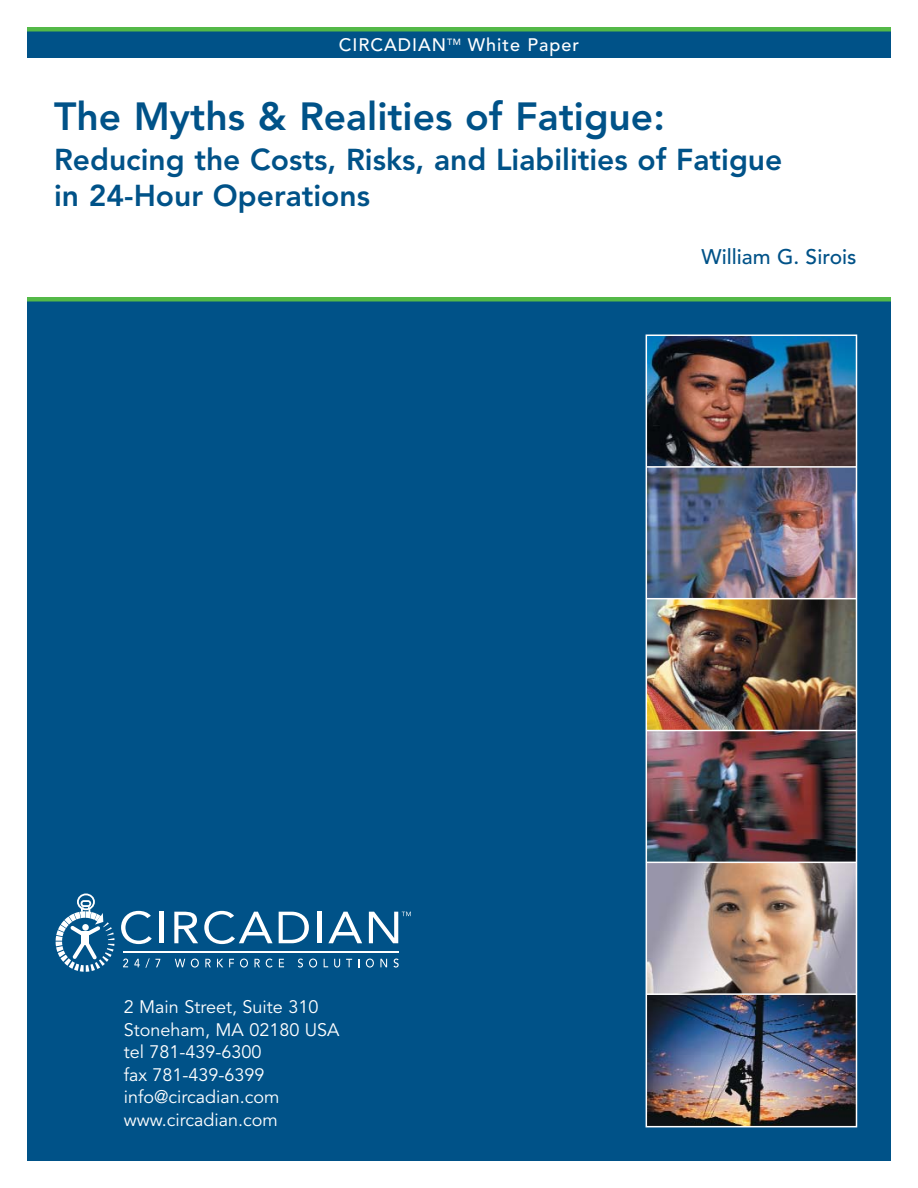
<style>
.page{position:relative;width:918px;height:1188px;background:#fff}
.page>*{position:absolute;margin:0;border:0;box-sizing:border-box;transform-origin:0 0}
.t1{font:800 39px "Avenir";color:#005288}
.t2{font:800 30px/36px "Avenir";color:#005288}
.t3{font:500 21px "Avenir";color:#005288}
.t4{font:18px/22.5px "Avenir";color:#fff}
.t5{font:500 18px "Avenir";letter-spacing:.055em;color:#fff}
</style>
<div class="page">
<div style="left:27px;top:299px;width:864px;height:862px;background:#005288"></div>
<div style="left:27px;top:297px;width:864px;height:5px;background:#54b948"></div>
<img style="left:649px;top:337px;width:205px;height:787px">
<hr style="left:646px;top:862px;width:210px;height:1px;background:#fff">
<hr style="left:646px;top:730px;width:210px;height:1px;background:#fff">
<hr style="left:646px;top:598px;width:210px;height:1px;background:#fff">
<hr style="left:646px;top:466px;width:210px;height:2px;background:#fff">
<hr style="left:646px;top:993px;width:210px;height:2px;background:#fff">
<svg style="left:121px;top:911px;width:31px;height:33px"></svg>
<hr style="left:160px;top:912px;width:4px;height:31px;background:#fff">
<svg style="left:174px;top:912px;width:24px;height:31px"></svg>
<svg style="left:204px;top:911px;width:69px;height:33px"></svg>
<svg style="left:279px;top:912px;width:30px;height:31px"></svg>
<hr style="left:318px;top:912px;width:4px;height:31px;background:#fff">
<svg style="left:328px;top:912px;width:34px;height:31px"></svg>
<svg style="left:123px;top:959px;width:5px;height:8px"></svg>
<svg style="left:134px;top:958px;width:26px;height:10px"></svg>
<svg style="left:175px;top:959px;width:10px;height:8px"></svg>
<svg style="left:191px;top:959px;width:8px;height:9px"></svg>
<svg style="left:205px;top:959px;width:6px;height:8px"></svg>
<svg style="left:217px;top:959px;width:6px;height:8px"></svg>
<svg style="left:229px;top:959px;width:5px;height:8px"></svg>
<svg style="left:240px;top:959px;width:8px;height:9px"></svg>
<svg style="left:255px;top:959px;width:5px;height:8px"></svg>
<svg style="left:266px;top:959px;width:7px;height:9px"></svg>
<svg style="left:279px;top:959px;width:5px;height:8px"></svg>
<svg style="left:298px;top:959px;width:5px;height:9px"></svg>
<svg style="left:309px;top:959px;width:8px;height:9px"></svg>
<svg style="left:334px;top:959px;width:6px;height:9px"></svg>
<svg style="left:346px;top:959px;width:6px;height:8px"></svg>
<svg style="left:366px;top:959px;width:8px;height:9px"></svg>
<svg style="left:380px;top:959px;width:7px;height:8px"></svg>
<svg style="left:393px;top:959px;width:6px;height:9px"></svg>
<hr style="left:123px;top:951px;width:275px;height:1px;background:#fff">
<svg style="left:56px;top:894px;width:59px;height:78px"></svg>
<svg style="left:369px;top:912px;width:42px;height:31px"></svg>
<div style="left:646px;top:334px;width:211px;height:793px;border:2px solid #fff"></div>
<div style="left:27px;top:31px;width:864px;height:27px;background:#005288"></div>
<div style="left:27px;top:27px;width:864px;height:5px;background:#54b948"></div>
<p class="t5" style="left:339px;top:38px;width:242px">CIRCADIAN<sup>TM</sup> White Paper</p>
<h1 class="t1" style="left:54px;top:100px;width:612px">The Myths &amp; Realities of Fatigue:</h1>
<h2 class="t2" style="left:54px;top:144px;width:730px">Reducing the Costs, Risks, and Liabilities of Fatigue in 24-Hour Operations</h2>
<p class="t3" style="left:702px;top:249px;width:157px">William G. Sirois</p>
<p class="t4" style="left:124px;top:998px;width:217px">2 Main Street, Suite 310<br>Stoneham, MA 02180 USA tel 781-439-6300<br>fax 781-439-6399 info@circadian.com www.circadian.com</p>
</div>
